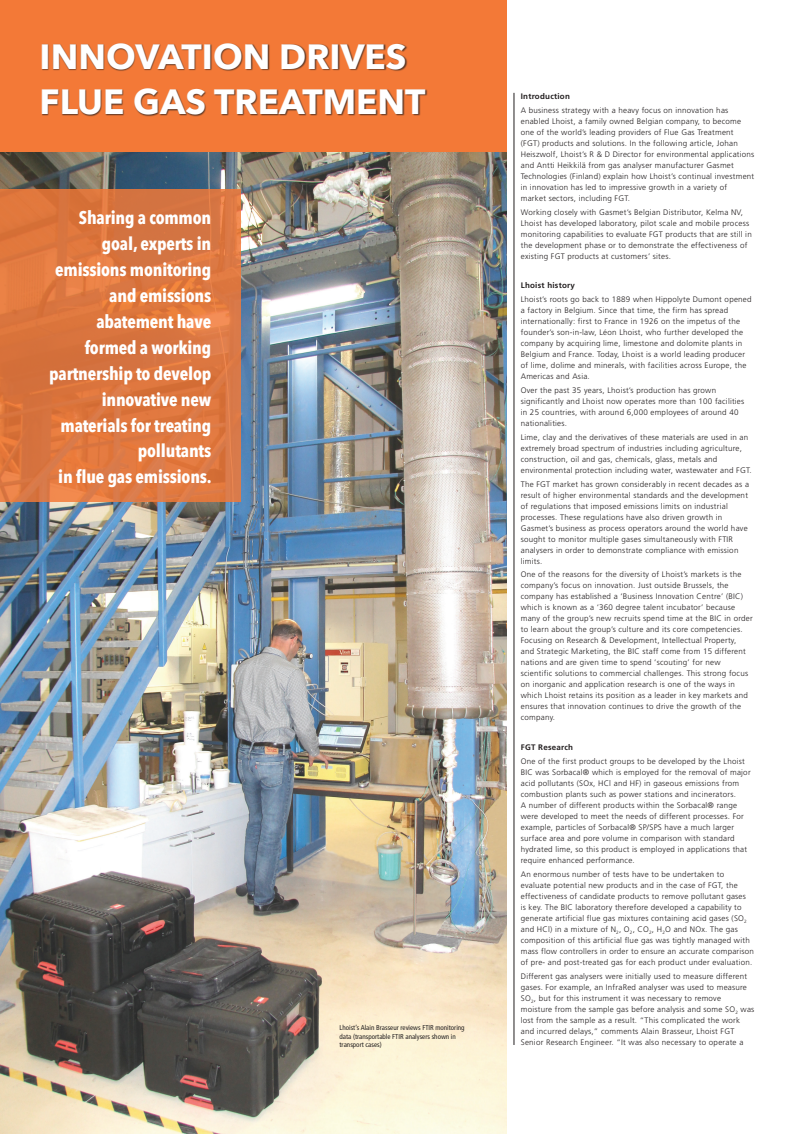
<style>
.page{position:relative;width:794px;height:1134px;background:#fff}
.page>*{position:absolute;margin:0;border:0;box-sizing:border-box;transform-origin:0 0}
.t1{font:700 35px/45px "Avenir Next";color:#fff}
.t2{font:700 18px/26px "Avenir Next Condensed";letter-spacing:-.01em;color:#fff;text-align:right}
.t3{font:300 8px/11px "Frutiger";letter-spacing:.03em;color:#231f20}
.t4{font:700 8px "Frutiger";letter-spacing:.03em;color:#231f20}
.t5{font:condensed 7px/8.4px "Frutiger";color:#231f20}
</style>
<div class="page">
<hr style="left:514px;top:93px;width:1px;height:952px;background:#231f20">
<img style="left:0;top:152px;width:506px;height:982px">
<svg style="left:0;top:190px;width:241px;height:312px;background:#dc773f"></svg>
<div style="left:0;top:0;width:506px;height:152px;background:#f37937"></div>
<div style="left:42px;top:44px;width:385px;height:73px;background:#231f20;opacity:.75"></div>
<h1 class="t1" style="left:40px;top:34px;width:387px">INNOVATION DRIVES<br>FLUE GAS TREATMENT</h1>
<h2 class="t2" style="left:49px;top:204px;width:164px">Sharing a common goal, experts in emissions monitoring and emissions abatement have formed a working partnership to develop innovative new materials for treating pollutants<br>in flue gas emissions.</h2>
<p class="t5" style="left:339px;top:1023px;width:127px">Lhoist’s Alain Brasseur reviews FTIR monitoring data (transportable FTIR analysers shown in transport cases)</p>
<p class="t4" style="left:521px;top:91px;width:51px">Introduction</p>
<p class="t3" style="left:521px;top:105px;width:235px">A business strategy with a heavy focus on innovation has enabled Lhoist, a family owned Belgian company, to become one of the world’s leading providers of Flue Gas Treatment<br>(FGT) products and solutions. In the following article, Johan Heiszwolf, Lhoist’s R &amp; D Director for environmental applications and Antti Heikkilä from gas analyser manufacturer Gasmet Technologies (Finland) explain how Lhoist’s continual investment in innovation has led to impressive growth in a variety of market sectors, including FGT.</p>
<p class="t3" style="left:521px;top:206px;width:232px">Working closely with Gasmet’s Belgian Distributor, Kelma NV, Lhoist has developed laboratory, pilot scale and mobile process monitoring capabilities to evaluate FGT products that are still in the development phase or to demonstrate the effectiveness of existing FGT products at customers’ sites.</p>
<p class="t4" style="left:521px;top:281px;width:56px">Lhoist history</p>
<p class="t3" style="left:521px;top:294px;width:232px">Lhoist’s roots go back to 1889 when Hippolyte Dumont opened a factory in Belgium. Since that time, the firm has spread internationally: first to France in 1926 on the impetus of the founder’s son-in-law, Léon Lhoist, who further developed the company by acquiring lime, limestone and dolomite plants in Belgium and France. Today, Lhoist is a world leading producer of lime, dolime and minerals, with facilities across Europe, the Americas and Asia.</p>
<p class="t3" style="left:521px;top:385px;width:225px">Over the past 35 years, Lhoist’s production has grown significantly and Lhoist now operates more than 100 facilities in 25 countries, with around 6,000 employees of around 40 nationalities.</p>
<p class="t3" style="left:521px;top:432px;width:232px">Lime, clay and the derivatives of these materials are used in an extremely broad spectrum of industries including agriculture, construction, oil and gas, chemicals, glass, metals and environmental protection including water, wastewater and FGT.</p>
<p class="t3" style="left:521px;top:478px;width:230px">The FGT market has grown considerably in recent decades as a result of higher environmental standards and the development of regulations that imposed emissions limits on industrial processes. These regulations have also driven growth in Gasmet’s business as process operators around the world have sought to monitor multiple gases simultaneously with FTIR analysers in order to demonstrate compliance with emission limits.</p>
<p class="t3" style="left:521px;top:569px;width:233px">One of the reasons for the diversity of Lhoist’s markets is the company’s focus on innovation. Just outside Brussels, the company has established a ‘Business Innovation Centre’ (BIC) which is known as a ‘360 degree talent incubator’ because many of the group’s new recruits spend time at the BIC in order to learn about the group’s culture and its core competencies.<br>Focusing on Research &amp; Development, Intellectual Property,<br>and Strategic Marketing, the BIC staff come from 15 different nations and are given time to spend ‘scouting’ for new scientific solutions to commercial challenges. This strong focus on inorganic and application research is one of the ways in which Lhoist retains its position as a leader in key markets and ensures that innovation continues to drive the growth of the company.</p>
<p class="t4" style="left:521px;top:743px;width:54px">FGT Research</p>
<p class="t3" style="left:521px;top:756px;width:231px">One of the first product groups to be developed by the Lhoist BIC was Sorbacal® which is employed for the removal of major acid pollutants (SOx, HCl and HF) in gaseous emissions from combustion plants such as power stations and incinerators.<br>A number of different products within the Sorbacal® range were developed to meet the needs of different processes. For example, particles of Sorbacal® SP/SPS have a much larger surface area and pore volume in comparison with standard hydrated lime, so this product is employed in applications that require enhanced performance.</p>
<p class="t3" style="left:521px;top:869px;width:235px">An enormous number of tests have to be undertaken to evaluate potential new products and in the case of FGT, the effectiveness of candidate products to remove pollutant gases<br>is key. The BIC laboratory therefore developed a capability to generate artificial flue gas mixtures containing acid gases (SO<sub>2 </sub>and HCl) in a mixture of N<sub>2</sub>, O<sub>2</sub>, CO<sub>2</sub>, H<sub>2</sub>O and NOx. The gas composition of this artificial flue gas was tightly managed with mass flow controllers in order to ensure an accurate comparison of pre- and post-treated gas for each product under evaluation.</p>
<p class="t3" style="left:521px;top:970px;width:235px">Different gas analysers were initially used to measure different gases. For example, an InfraRed analyser was used to measure SO<sub>2</sub>, but for this instrument it was necessary to remove moisture from the sample gas before analysis and some SO<sub>2</sub> was lost from the sample as a result. “This complicated the work and incurred delays,” comments Alain Brasseur, Lhoist FGT Senior Research Engineer. “It was also necessary to operate a</p>
</div>
